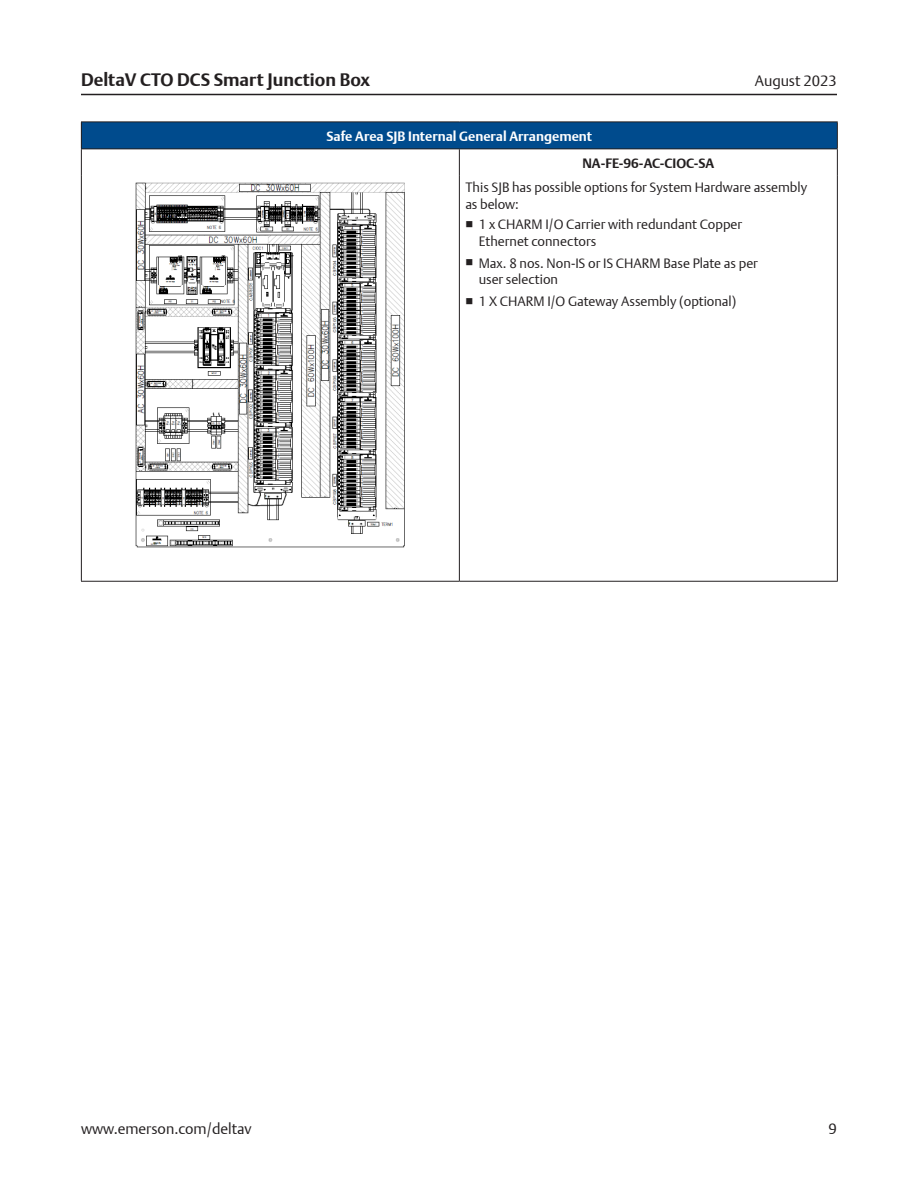
<style>
.page{position:relative;width:918px;height:1188px;background:#fff}
.page>*{position:absolute;margin:0;border:0;box-sizing:border-box;transform-origin:0 0}
.t1{font:700 18px "DTL Argo T";color:#231f20}
.t2{font:15px "DTL Argo T Light";color:#231f20}
.Table_Text{font:13.5px/16.2px "DTL Argo T Light";color:#231f20}
.Table_Header_-_White{font:700 13.5px "DTL Argo T";color:#fff}
.Table_Text-2{font:700 13.5px "DTL Argo T";color:#231f20}
</style>
<div class="page">
<hr style="left:81px;top:94px;width:756px;height:1px;background:#231f20">
<div style="left:81px;top:122px;width:756px;height:27px;background:#004b8d"></div>
<hr style="left:81px;top:122px;width:378px;height:1px;background:#231f20">
<hr style="left:459px;top:122px;width:379px;height:1px;background:#231f20">
<hr style="left:81px;top:148px;width:378px;height:1px;background:#231f20">
<svg style="left:81px;top:122px;width:1px;height:54px"></svg>
<hr style="left:459px;top:148px;width:379px;height:1px;background:#231f20">
<svg style="left:459px;top:149px;width:1px;height:27px"></svg>
<svg style="left:837px;top:122px;width:1px;height:54px"></svg>
<hr style="left:81px;top:176px;width:1px;height:405px;background:#231f20">
<hr style="left:459px;top:176px;width:1px;height:405px;background:#231f20">
<hr style="left:837px;top:176px;width:1px;height:405px;background:#231f20">
<hr style="left:81px;top:581px;width:378px;height:1px;background:#231f20">
<hr style="left:459px;top:581px;width:379px;height:1px;background:#231f20">
<img style="left:135px;top:182px;width:270px;height:366px">
<h1 class="t1" style="left:81px;top:69px;width:291px">DeltaV CTO DCS Smart Junction Box</h1>
<p class="t2" style="left:755px;top:72px;width:84px">August 2023</p>
<p class="Table_Header_-_White" style="left:327px;top:128px;width:267px">Safe Area SJB Internal General Arrangement</p>
<p class="Table_Text-2" style="left:582px;top:155px;width:133px">NA-FE-96-AC-CIOC-SA</p>
<p class="Table_Text" style="left:465px;top:179px;width:343px">This SJB has possible options for System Hardware assembly as below:</p>
<p class="Table_Text" style="left:479px;top:216px;width:265px">1 x CHARM I/O Carrier with redundant Copper<br>Ethernet connectors</p>
<p class="Table_Text" style="left:479px;top:255px;width:280px">Max. 8 nos. Non-IS or IS CHARM Base Plate as per user selection</p>
<p class="Table_Text" style="left:479px;top:293px;width:259px">1 X CHARM I/O Gateway Assembly (optional)</p>
<p class="t2" style="left:81px;top:1120px;width:172px">www.emerson.com/deltav</p>
<p class="t2" style="left:829px;top:1120px;width:10px">9</p>
</div>
